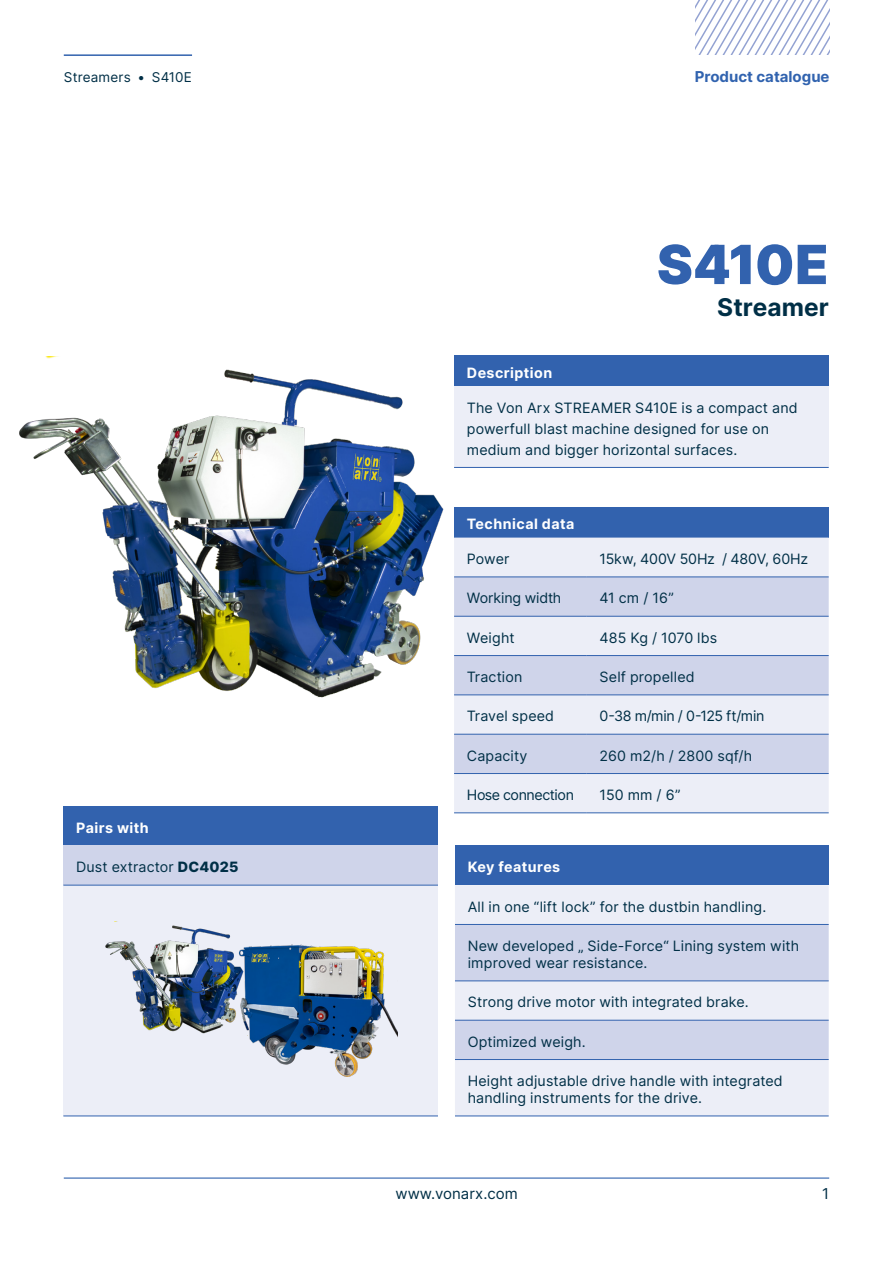
<style>
.page{position:relative;width:893px;height:1263px;background:#fff}
.page>*{position:absolute;margin:0;border:0;box-sizing:border-box;transform-origin:0 0}
.t1{font:900 54px "Inter";letter-spacing:-.01em;color:#3262ae}
.t2{font:700 24.45px "Inter";color:#002f46}
.t3{font:700 15px "Inter";color:#3163af}
.t4{font:15px "Inter";color:#002f46}
.Body{font:14.25px/21px "Inter";letter-spacing:.01em;color:#002f46}
.Header-table{font:700 14.25px "Inter";letter-spacing:.03em;color:#fff}
.Body-2{font:14.25px "Inter";letter-spacing:-.01em;color:#002f46}
.Body-3{font:14.25px "Inter";letter-spacing:-.02em;color:#002f46}
.Body-4{font:14.25px "Inter";letter-spacing:-.03em;color:#002f46}
.t5{font:13.5px "Inter";letter-spacing:.015em;color:#002f46}
.s1{font-weight:800}
</style>
<div class="page">
<hr style="left:64px;top:1177px;width:765px;height:1px;background:#3163af">
<hr style="left:64px;top:54px;width:128px;height:2px;background:#3262ae">
<svg style="left:695px;top:0;width:135px;height:54px"></svg>
<div style="left:454px;top:355px;width:375px;height:31px;background:#3262ae"></div>
<div style="left:454px;top:386px;width:375px;height:81px;background:#eceef7"></div>
<hr style="left:454px;top:467px;width:375px;height:1px;background:#3262ae">
<div style="left:454px;top:507px;width:375px;height:31px;background:#3262ae"></div>
<div style="left:454px;top:538px;width:375px;height:274px;background:#eceef7"></div>
<svg style="left:454px;top:578px;width:375px;height:195px;fill:#cfd4ea"></svg>
<hr style="left:454px;top:577px;width:133px;height:1px;background:#3262ae">
<hr style="left:587px;top:577px;width:242px;height:1px;background:#3262ae">
<hr style="left:587px;top:655px;width:242px;height:1px;background:#3262ae">
<hr style="left:587px;top:695px;width:242px;height:1px;background:#3262ae">
<hr style="left:587px;top:734px;width:242px;height:1px;background:#3262ae">
<hr style="left:587px;top:773px;width:242px;height:1px;background:#3262ae">
<hr style="left:587px;top:812px;width:242px;height:1px;background:#3262ae">
<hr style="left:454px;top:655px;width:133px;height:1px;background:#3262ae">
<hr style="left:454px;top:695px;width:133px;height:1px;background:#3262ae">
<hr style="left:454px;top:734px;width:133px;height:1px;background:#3262ae">
<hr style="left:454px;top:773px;width:133px;height:1px;background:#3262ae">
<hr style="left:454px;top:812px;width:133px;height:1px;background:#3262ae">
<hr style="left:454px;top:616px;width:133px;height:1px;background:#3262ae">
<hr style="left:587px;top:616px;width:242px;height:1px;background:#3262ae">
<div style="left:63px;top:806px;width:375px;height:40px;background:#3262ae"></div>
<div style="left:63px;top:846px;width:375px;height:39px;background:#cfd4ea"></div>
<div style="left:63px;top:885px;width:375px;height:231px;background:#eceef7"></div>
<hr style="left:63px;top:885px;width:375px;height:1px;background:#3262ae">
<hr style="left:63px;top:1116px;width:375px;height:1px;background:#3262ae">
<img style="left:105px;top:921px;width:129px;height:113px">
<img style="left:234px;top:944px;width:163px;height:133px">
<div style="left:455px;top:846px;width:374px;height:39px;background:#3262ae"></div>
<div style="left:455px;top:885px;width:374px;height:231px;background:#eceef7"></div>
<svg style="left:455px;top:925px;width:374px;height:134px;fill:#cfd4ea"></svg>
<hr style="left:455px;top:924px;width:374px;height:1px;background:#3262ae">
<hr style="left:455px;top:981px;width:374px;height:1px;background:#3262ae">
<hr style="left:455px;top:1020px;width:374px;height:1px;background:#3262ae">
<hr style="left:455px;top:1059px;width:374px;height:1px;background:#3262ae">
<hr style="left:455px;top:1116px;width:374px;height:1px;background:#3262ae">
<img style="left:19px;top:357px;width:425px;height:341px">
<p class="t5" style="left:64px;top:68px;width:130px">Streamers • S410E</p>
<p class="t3" style="left:695px;top:66px;width:136px">Product catalogue</p>
<h1 class="t1" style="left:657px;top:225px;width:173px">S410E</h1>
<h3 class="t2" style="left:717px;top:289px;width:113px">Streamer</h3>
<p class="Header-table" style="left:467px;top:362px;width:87px">Description</p>
<p class="Body" style="left:467px;top:397px;width:332px">The Von Arx STREAMER S410E is a compact and powerfull blast machine designed for use on medium and bigger horizontal surfaces.</p>
<p class="Header-table" style="left:467px;top:513px;width:109px">Technical data</p>
<p class="Body" style="left:467px;top:548px;width:44px">Power</p>
<p class="Body-2" style="left:600px;top:549px;width:210px">15kw, 400V 50Hz / 480V, 60Hz</p>
<p class="Body-2" style="left:467px;top:588px;width:96px">Working width</p>
<p class="Body" style="left:600px;top:587px;width:76px">41 cm / 16”</p>
<p class="Body" style="left:467px;top:627px;width:49px">Weight</p>
<p class="Body" style="left:600px;top:627px;width:119px">485 Kg / 1070 lbs</p>
<p class="Body" style="left:467px;top:666px;width:57px">Traction</p>
<p class="Body" style="left:600px;top:666px;width:97px">Self propelled</p>
<p class="Body" style="left:467px;top:705px;width:89px">Travel speed</p>
<p class="Body-3" style="left:600px;top:706px;width:166px">0-38 m/min / 0-125 ft/min</p>
<p class="Body" style="left:467px;top:745px;width:62px">Capacity</p>
<p class="Body" style="left:600px;top:745px;width:154px">260 m2/h / 2800 sqf/h</p>
<p class="Body-4" style="left:467px;top:784px;width:109px">Hose connection</p>
<p class="Body" style="left:600px;top:784px;width:82px">150 mm / 6”</p>
<p class="Header-table" style="left:76px;top:817px;width:74px">Pairs with</p>
<p class="Body" style="left:76px;top:856px;width:164px">Dust extractor <span class="s1">DC4025</span></p>
<p class="Header-table" style="left:468px;top:857px;width:94px">Key features</p>
<p class="Body" style="left:468px;top:896px;width:300px">All in one “lift lock” for the dustbin handling.</p>
<p class="Body" style="left:468px;top:937px;width:333px;line-height:17.1px">New developed „ Side-Force“ Lining system with improved wear resistance.</p>
<p class="Body" style="left:468px;top:991px;width:282px">Strong drive motor with integrated brake.</p>
<p class="Body" style="left:468px;top:1031px;width:120px">Optimized weigh.</p>
<p class="Body" style="left:468px;top:1072px;width:316px;line-height:17.1px">Height adjustable drive handle with integrated handling instruments for the drive.</p>
<p class="t4" style="left:396px;top:1182px;width:124px">www.vonarx.com</p>
<p class="t4" style="left:822px;top:1182px;width:8px">1</p>
</div>
